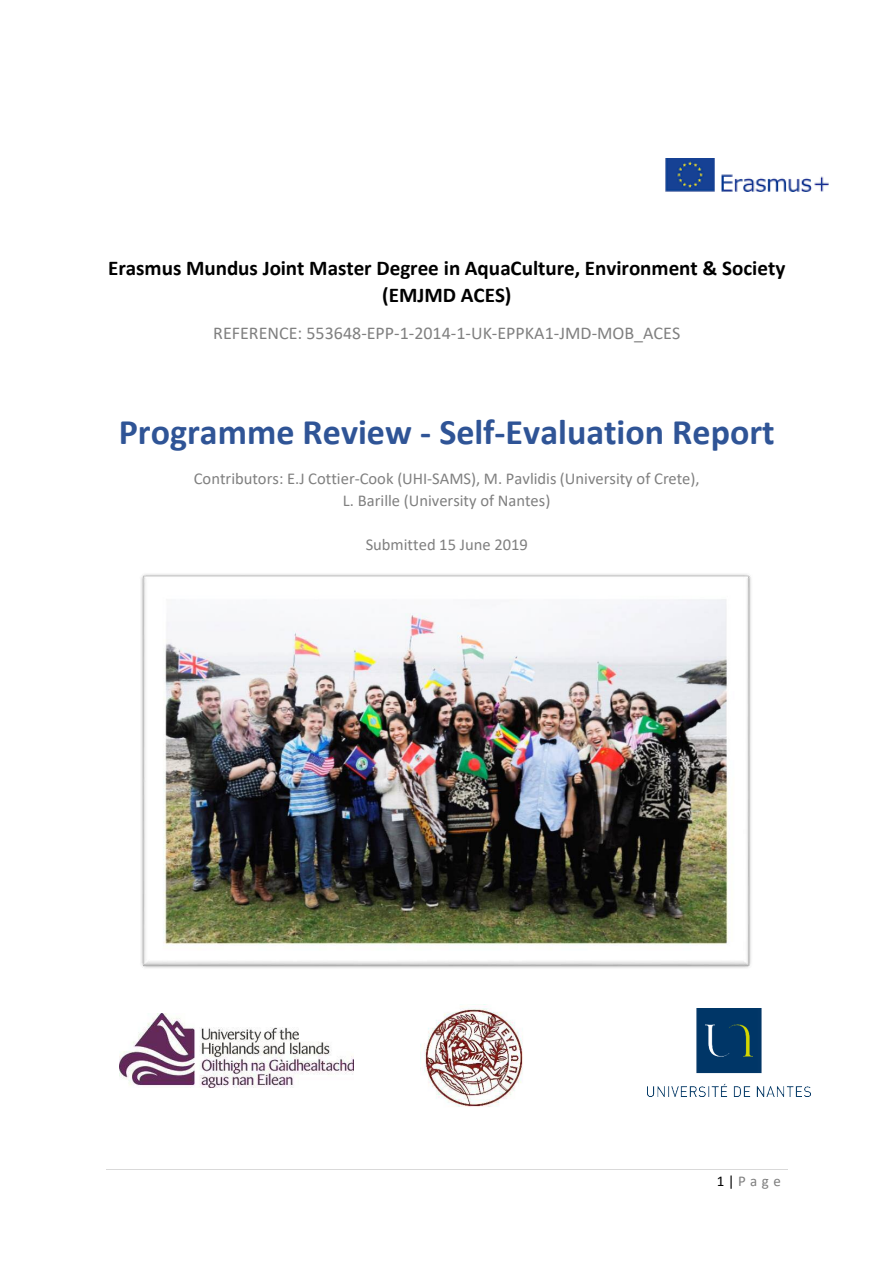
<style>
.page{position:relative;width:893px;height:1263px;background:#fff}
.page>*{position:absolute;margin:0;border:0;box-sizing:border-box;transform-origin:0 0}
.t1{font:700 36px "Calibri";color:#2f5496}
.t2{font:700 21px/27.3px "Calibri";color:#000;text-align:center}
.t3{font:18px "Calibri";color:#808080}
.t4{font:16.5px/21.8px "Calibri";color:#808080;text-align:center}
.t5{font:15px "Calibri";color:#7f7f7f}
.s1{color:#000}
</style>
<div class="page">
<hr style="left:106px;top:1169px;width:681px;height:1px;background:#d9d9d9">
<img style="left:141px;top:574px;width:610px;height:394px">
<img style="left:119px;top:1013px;width:235px;height:75px">
<img style="left:422px;top:1006px;width:101px;height:101px">
<img style="left:648px;top:1009px;width:162px;height:88px">
<img style="left:665px;top:159px;width:163px;height:32px">
<p class="t2" style="left:108px;top:256px;width:678px">Erasmus Mundus Joint Master Degree in AquaCulture, Environment &amp; Society (EMJMD ACES)</p>
<p class="t3" style="left:213px;top:326px;width:468px">REFERENCE: 553648-EPP-1-2014-1-UK-EPPKA1-JMD-MOB_ACES</p>
<h1 class="t1" style="left:119px;top:417px;width:657px">Programme Review - Self-Evaluation Report</h1>
<p class="t4" style="left:194px;top:469px;width:507px">Contributors: E.J Cottier-Cook (UHI-SAMS), M. Pavlidis (University of Crete),<br>L. Barille (University of Nantes)</p>
<p class="t4" style="left:365px;top:535px;width:164px">Submitted 15 June 2019</p>
<p class="t5" style="left:716px;top:1175px;width:66px"><span class="s1">1</span> Page</p>
</div>
